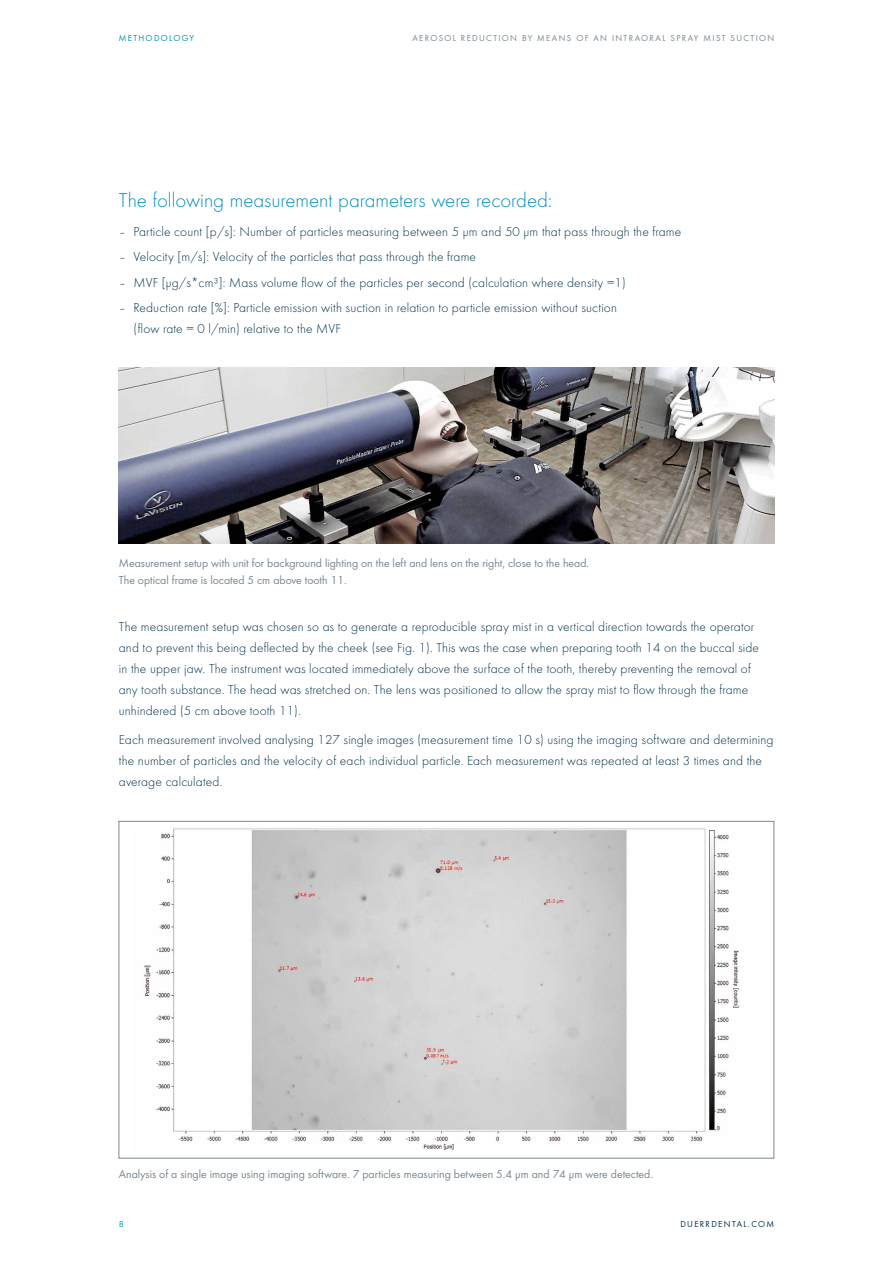
<style>
.page{position:relative;width:893px;height:1263px;background:#fff}
.page>*{position:absolute;margin:0;border:0;box-sizing:border-box;transform-origin:0 0}
.t1{font:300 21px "Futura";letter-spacing:-.005em;color:#0091c0}
.t2{font:300 13.5px/21px "Futura";letter-spacing:.01em;color:#00314d}
.t3{font:12px/16.5px "Futura Boo";color:#798994}
.t4{font:9px "Futura Boo";letter-spacing:.15em;color:#798994}
.t5{font:9px "Futura Boo";letter-spacing:.15em;color:#00314d}
.t6{font:9px "Futura Boo";letter-spacing:.15em;color:#0091c0}
</style>
<div class="page">
<img style="left:119px;top:368px;width:655px;height:175px">
<img style="left:143px;top:828px;width:597px;height:322px">
<p class="t6" style="left:119px;top:31px;width:77px">METHODOLOGY</p>
<p class="t4" style="left:412px;top:31px;width:363px">AEROSOL REDUCTION BY MEANS OF AN INTRAORAL SPRAY MIST SUCTION</p>
<h1 class="t1" style="left:119px;top:186px;width:435px">The following measurement parameters were recorded:</h1>
<p class="t2" style="left:119px;top:221px;width:564px">– Particle count [p/s]: Number of particles measuring between 5 µm and 50 µm that pass through the frame</p>
<p class="t2" style="left:119px;top:246px;width:359px">– Velocity [m/s]: Velocity of the particles that pass through the frame</p>
<p class="t2" style="left:119px;top:271px;width:508px">– MVF [µg/s*cm³]: Mass volume flow of the particles per second (calculation where density =1)</p>
<p class="t2" style="left:133px;top:297px;width:485px;text-indent:-15px">– Reduction rate [%]: Particle emission with suction in relation to particle emission without suction (flow rate = 0 l/min) relative to the MVF</p>
<p class="t3" style="left:119px;top:554px;width:472px">Measurement setup with unit for background lighting on the left and lens on the right, close to the head.<br>The optical frame is located 5 cm above tooth 11.</p>
<p class="t2" style="left:119px;top:615px;width:642px">The measurement setup was chosen so as to generate a reproducible spray mist in a vertical direction towards the operator and to prevent this being deflected by the cheek (see Fig. 1). This was the case when preparing tooth 14 on the buccal side in the upper jaw. The instrument was located immediately above the surface of the tooth, thereby preventing the removal of any tooth substance. The head was stretched on. The lens was positioned to allow the spray mist to flow through the frame unhindered (5 cm above tooth 11).</p>
<p class="t2" style="left:119px;top:729px;width:656px">Each measurement involved analysing 127 single images (measurement time 10 s) using the imaging software and determining the number of particles and the velocity of each individual particle. Each measurement was repeated at least 3 times and the average calculated.</p>
<p class="t3" style="left:119px;top:1165px;width:536px">Analysis of a single image using imaging software. 7 particles measuring between 5.4 µm and 74 µm were detected.</p>
<p class="t6" style="left:119px;top:1218px;width:6px">8</p>
<p class="t5" style="left:680px;top:1218px;width:95px">DUERRDENTAL.COM</p>
</div>
